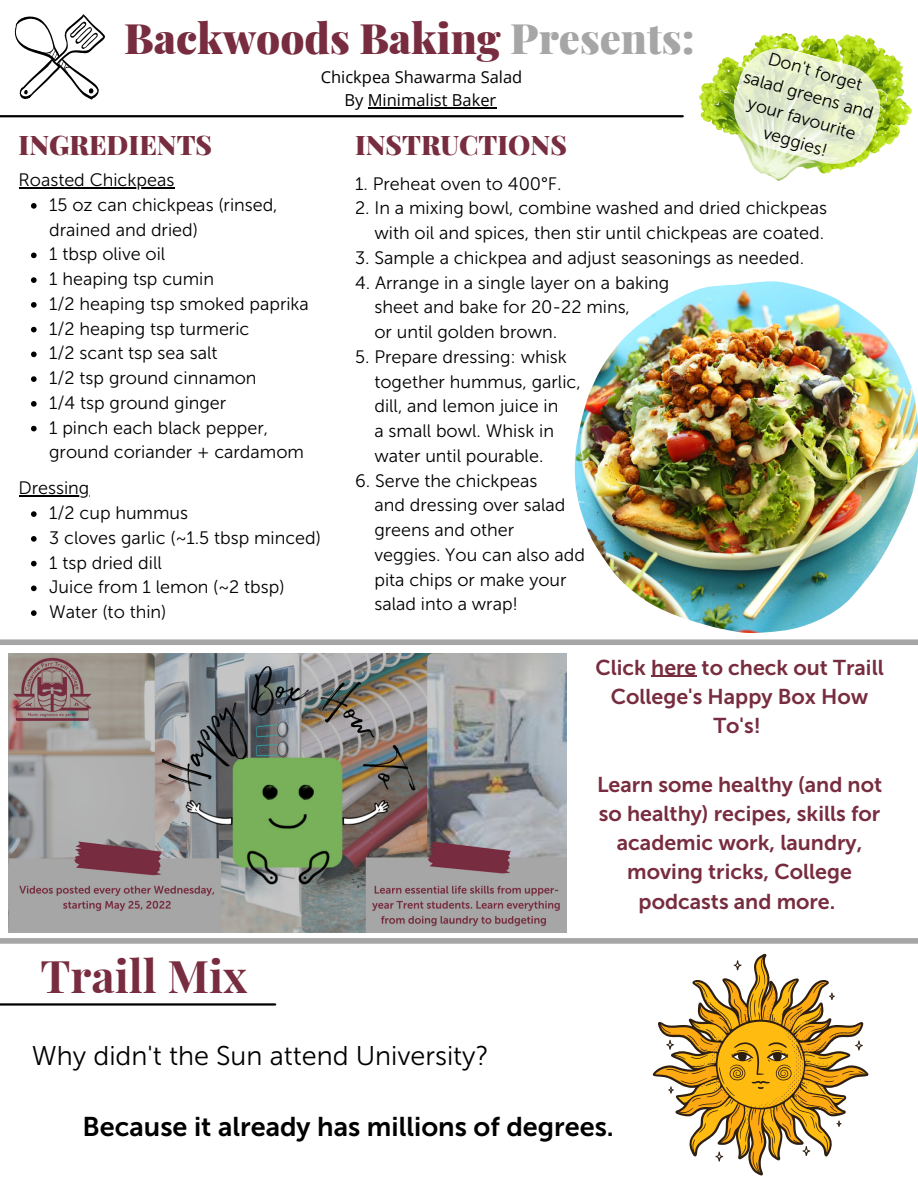
<style>
.page{position:relative;width:918px;height:1188px;background:#fff}
.page>*{position:absolute;margin:0;border:0;box-sizing:border-box;transform-origin:0 0}
.t1{font:700 45px "Playfair Display";color:#772c3f}
.t2{font:900 42px "Playfair Display";color:#772c3f}
.t3{font:27px "Museo Sans 700";color:#000}
.t4{font:27px "Museo Sans 300";color:#000}
.t5{font:900 27px "Playfair Display";color:#772c3f}
.t6{font:21.45px/29.2px "Museo Sans 700";color:#772c3f;text-align:center}
.t7{font:18px/24.8px "Museo Sans 300";color:#000}
.t8{font:17.7px/24.3px "Museo Sans 300";color:#000;text-align:center}
.t9{font:16.5px/23.7px "Open Sans";color:#000;text-align:center}
.s1{color:#a6a6a6}
</style>
<div class="page">
<div style="left:0;top:639px;width:918px;height:6px;background:#a6a6a6"></div>
<img style="left:575px;top:281px;width:342px;height:352px">
<hr style="left:19px;top:187px;width:156px;height:1px;background:#000">
<hr style="left:19px;top:496px;width:71px;height:1px;background:#000">
<div style="left:0;top:938px;width:918px;height:6px;background:#a6a6a6"></div>
<hr style="left:0;top:115px;width:683px;height:2px;background:#000">
<hr style="left:368px;top:107px;width:128px;height:2px;background:#000">
<hr style="left:651px;top:676px;width:45px;height:1px;background:#772c3f">
<hr style="left:0;top:1003px;width:275px;height:3px;background:#000">
<svg style="left:14px;top:14px;width:91px;height:86px"></svg>
<svg style="left:31px;top:203px;width:6px;height:6px"></svg>
<svg style="left:31px;top:253px;width:6px;height:5px"></svg>
<svg style="left:31px;top:277px;width:6px;height:6px"></svg>
<svg style="left:31px;top:302px;width:6px;height:6px"></svg>
<svg style="left:31px;top:327px;width:6px;height:5px"></svg>
<svg style="left:31px;top:352px;width:6px;height:5px"></svg>
<svg style="left:31px;top:376px;width:6px;height:6px"></svg>
<svg style="left:31px;top:401px;width:6px;height:6px"></svg>
<svg style="left:31px;top:426px;width:6px;height:5px"></svg>
<svg style="left:31px;top:511px;width:6px;height:6px"></svg>
<svg style="left:31px;top:536px;width:6px;height:6px"></svg>
<svg style="left:31px;top:561px;width:6px;height:5px"></svg>
<svg style="left:31px;top:586px;width:6px;height:5px"></svg>
<svg style="left:31px;top:610px;width:6px;height:6px"></svg>
<img style="left:699px;top:34px;width:213px;height:147px">
<svg style="left:732px;top:47px;width:150px;height:118px;background:#d9e6b4"></svg>
<img style="left:9px;top:653px;width:558px;height:279px">
<svg style="left:653px;top:954px;width:216px;height:221px"></svg>
<h1 class="t2" style="left:124px;top:9px;width:572px">Backwoods Baking <span class="s1">Presents:</span></h1>
<p class="t9" style="left:321px;top:64px;width:203px">Chickpea Shawarma Salad<br>By Minimalist Baker</p>
<p class="t5" style="left:355px;top:125px;width:213px">INSTRUCTIONS</p>
<p class="t7" style="left:355px;top:171px;width:208px">1. Preheat oven to 400°F.</p>
<p class="t8" style="left:754px;top:42px;width:136px;rotate:16deg">Don't forget salad greens and your favourite veggies!</p>
<h2 class="t5" style="left:19px;top:125px;width:195px">INGREDIENTS</h2>
<p class="t7" style="left:49px;top:168px;width:230px;text-indent:-31px">Roasted Chickpeas<br>15 oz can chickpeas (rinsed, drained and dried)</p>
<p class="t7" style="left:49px;top:242px;width:118px">1 tbsp olive oil</p>
<p class="t7" style="left:49px;top:267px;width:166px">1 heaping tsp cumin</p>
<p class="t7" style="left:49px;top:292px;width:261px">1/2 heaping tsp smoked paprika</p>
<p class="t7" style="left:49px;top:316px;width:202px">1/2 heaping tsp turmeric</p>
<p class="t7" style="left:49px;top:341px;width:170px">1/2 scant tsp sea salt</p>
<p class="t7" style="left:49px;top:366px;width:209px">1/2 tsp ground cinnamon</p>
<p class="t7" style="left:49px;top:391px;width:179px">1/4 tsp ground ginger</p>
<p class="t7" style="left:49px;top:415px;width:256px">1 pinch each black pepper, ground coriander + cardamom</p>
<p class="t7" style="left:19px;top:476px;width:72px">Dressing</p>
<p class="t7" style="left:49px;top:501px;width:140px">1/2 cup hummus</p>
<p class="t7" style="left:49px;top:526px;width:273px">3 cloves garlic (~1.5 tbsp minced)</p>
<p class="t7" style="left:49px;top:550px;width:114px">1 tsp dried dill</p>
<p class="t7" style="left:49px;top:575px;width:237px">Juice from 1 lemon (~2 tbsp)</p>
<p class="t7" style="left:49px;top:600px;width:119px">Water (to thin)</p>
<p class="t7" style="left:355px;top:196px;width:473px;text-align:right">2. In a mixing bowl, combine washed and dried chickpeas with oil and spices, then stir until chickpeas are coated.</p>
<p class="t7" style="left:355px;top:246px;width:451px">3. Sample a chickpea and adjust seasonings as needed.</p>
<p class="t7" style="left:374px;top:270px;width:296px;text-indent:-19px">4. Arrange in a single layer on a baking sheet and bake for 20-22 mins,<br>or until golden brown.</p>
<p class="t7" style="left:374px;top:345px;width:208px;text-indent:-19px">5. Prepare dressing: whisk together hummus, garlic, dill, and lemon juice in<br>a small bowl. Whisk in water until pourable.</p>
<p class="t7" style="left:374px;top:468px;width:212px;text-indent:-19px">6. Serve the chickpeas<br>and dressing over salad greens and other<br>veggies. You can also add pita chips or make your salad into a wrap!</p>
<p class="t6" style="left:595px;top:653px;width:290px">Click here to check out Traill<br>College's Happy Box How<br>To's!</p>
<h1 class="t1" style="left:40px;top:945px;width:209px">Traill Mix</h1>
<p class="t4" style="left:32px;top:1041px;width:458px">Why didn't the Sun attend University?</p>
<p class="t6" style="left:597px;top:770px;width:287px">Learn some healthy (and not so healthy) recipes, skills for academic work, laundry, moving tricks, College podcasts and more.</p>
<p class="t3" style="left:83px;top:1110px;width:533px">Because it already has millions of degrees.</p>
</div>
